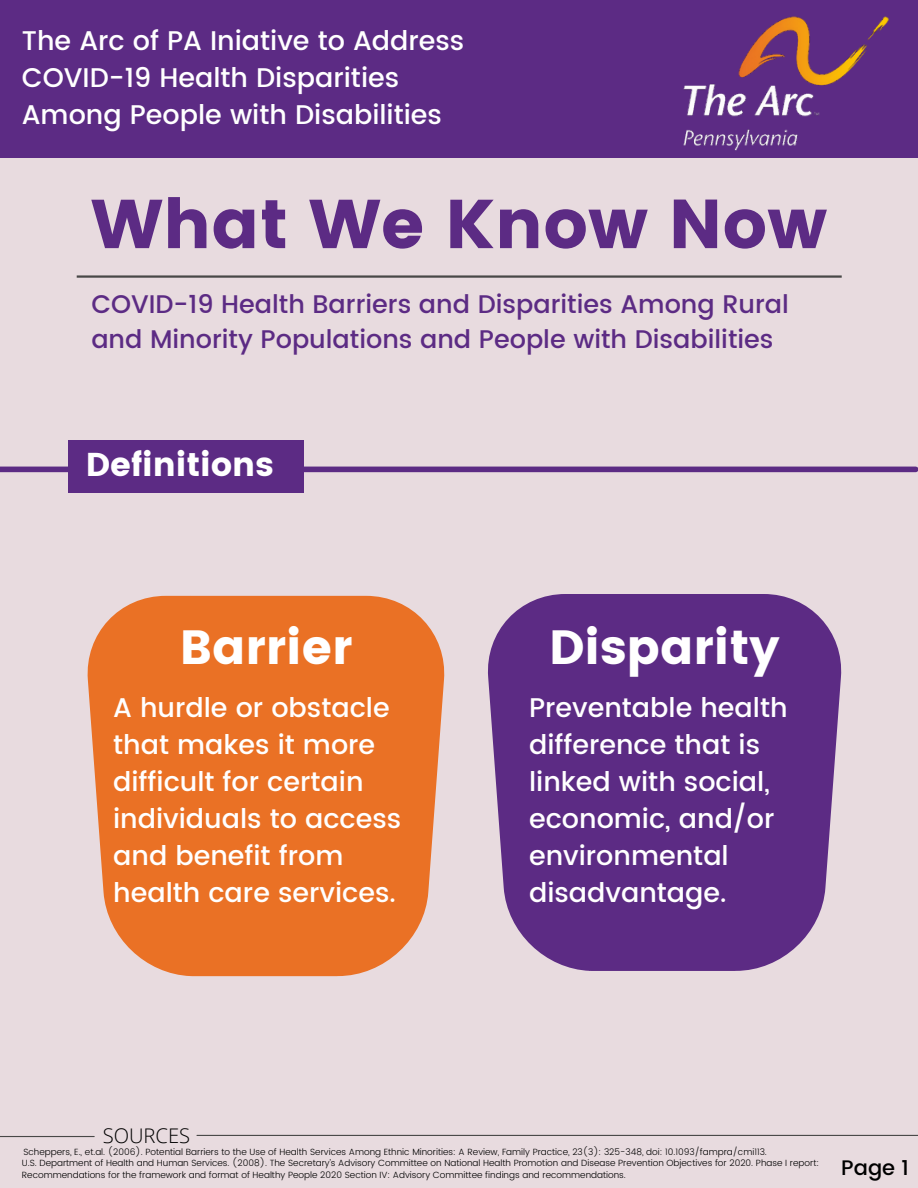
<style>
.page{position:relative;width:918px;height:1188px;background:#e8dbdf}
.page>*{position:absolute;margin:0;border:0;box-sizing:border-box;transform-origin:0 0}
.t1{font:69px "Poppins";color:#5c2b84}
.t2{font:48px "Poppins";color:#fff}
.t3{font:33px "Poppins";color:#fff}
.t4{font:500 27px/37.2px "Poppins";color:#fff}
.t5{font:500 25.5px/34.8px "Poppins";color:#5c2b84}
.t6{font:500 21px "Poppins";color:#000}
.t7{font:300 20.1px "Open Sans";color:#000}
.t8{font:300 9px/12px "Poppins";color:#000}
</style>
<div class="page">
<div style="left:0;top:0;width:918px;height:157px;background:#5c2b84"></div>
<img style="left:655px;top:16px;width:263px;height:142px">
<hr style="left:77px;top:275px;width:765px;height:3px;background:#484847">
<svg style="left:488px;top:594px;width:354px;height:377px;background:#683b8c"></svg>
<div style="left:68px;top:440px;width:236px;height:53px;background:#5c2b84"></div>
<svg style="left:87px;top:596px;width:358px;height:380px;background:#e97a36"></svg>
<div style="left:0;top:467px;width:916px;height:5px;background:#5c2b84"></div>
<hr style="left:197px;top:1135px;width:721px;height:1px;background:#484847">
<hr style="left:0;top:1136px;width:94px;height:1px;background:#484847">
<p class="t4" style="left:22px;top:22px;width:444px">The Arc of PA Iniative to Address<br>COVID-19 Health Disparities<br>Among People with Disabilities</p>
<p class="t1" style="left:91px;top:184px;width:738px">What We Know Now</p>
<p class="t5" style="left:91px;top:286px;width:699px">COVID-19 Health Barriers and Disparities Among Rural and Minority Populations and People with Disabilities</p>
<p class="t3" style="left:86px;top:445px;width:189px">Definitions</p>
<p class="t2" style="left:180px;top:620px;width:174px">Barrier</p>
<p class="t4" style="left:113px;top:689px;width:290px">A hurdle or obstacle that makes it more difficult for certain individuals to access and benefit from health care services.</p>
<p class="t2" style="left:549px;top:620px;width:232px">Disparity</p>
<p class="t4" style="left:529px;top:689px;width:260px">Preventable health difference that is linked with social, economic, and/or environmental disadvantage.</p>
<p class="t7" style="left:103px;top:1122px;width:89px">SOURCES</p>
<p class="t8" style="left:23px;top:1146px;width:745px">Scheppers, E., et.al. (2006). Potential Barriers to the Use of Health Services Among Ethnic Minorities: A Review, Family Practice, 23(3): 325-348, doi: 10.1093/fampra/cmi113.</p>
<p class="t8" style="left:22px;top:1157px;width:799px">U.S. Department of Health and Human Services. (2008). The Secretary’s Advisory Committee on National Health Promotion and Disease Prevention Objectives for 2020. Phase I report:<br>Recommendations for the framework and format of Healthy People 2020 Section IV: Advisory Committee findings and recommendations.</p>
<p class="t6" style="left:841px;top:1156px;width:69px">Page 1</p>
</div>
